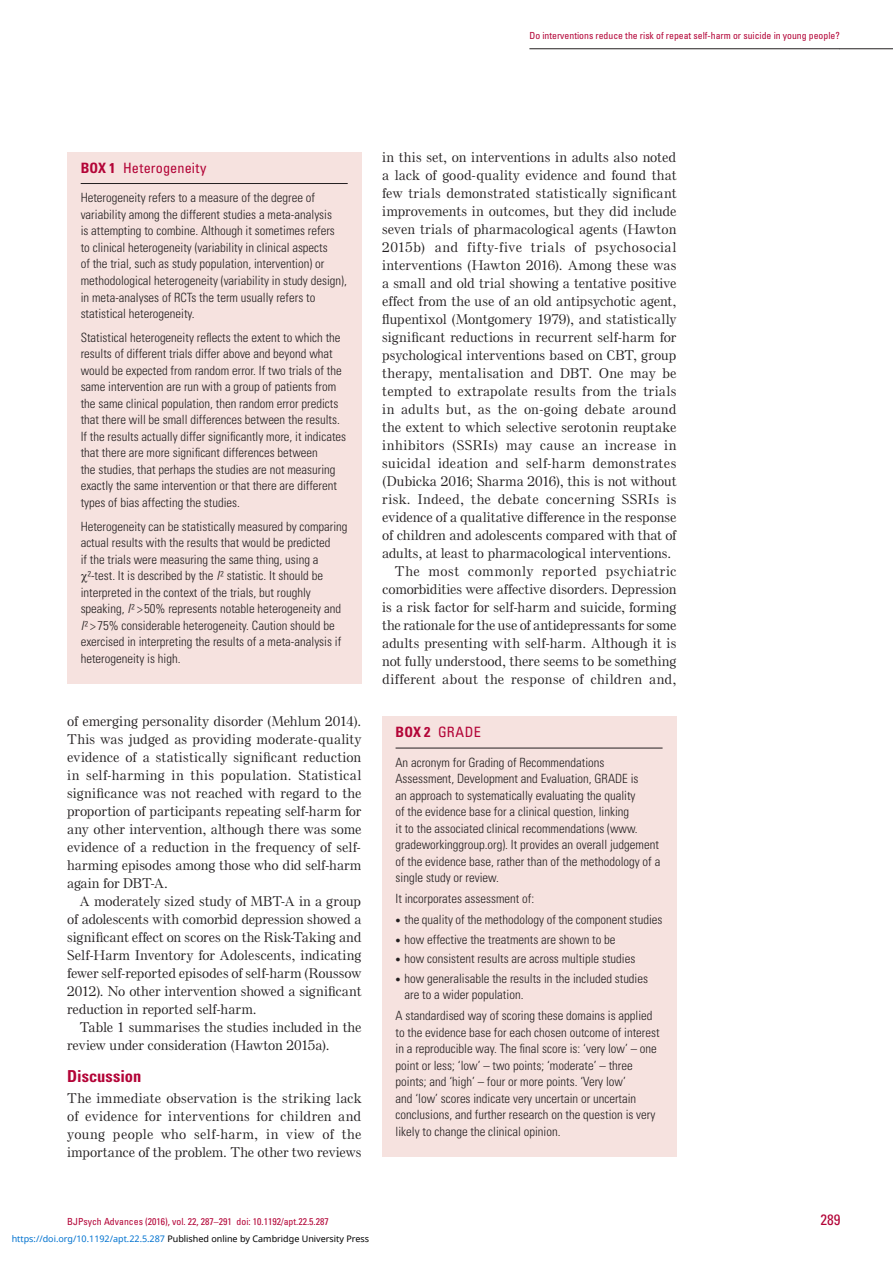
<style>
.page{position:relative;width:893px;height:1263px;background:#fff}
.page>*{position:absolute;margin:0;border:0;box-sizing:border-box;transform-origin:0 0}
.subhead_1{font:700 condensed 16.5px "Univers LT Std";letter-spacing:-.005em;color:#b30437}
.Folio{font:condensed 15px "Univers LT Std";color:#b30437}
.Box_title{font:condensed 14.25px "Univers LT Std";letter-spacing:.01em;color:#b30437}
._1st_para{font:500 13.5px/18px "Else NPL Std";letter-spacing:.015em;color:#231f20;text-align:justify}
.Body_text{font:500 13.5px/18px "Else NPL Std";letter-spacing:.015em;color:#231f20;text-align:justify}
.Box_copy{font:300 condensed 12.75px/16.5px "Univers LT Std";color:#231f20}
.running_foot_article{font:condensed 9.75px "Univers LT Std";color:#b30437}
.t1{font:9px "Noto Sans";color:#000}
.s1{font-weight:700}
.s2{font-style:italic}
.s3{font-family:"Newspaper Pi BT";font-weight:400;font-stretch:normal;font-size:7.5px}
.s4{color:#0172cf}
</style>
<div class="page">
<hr style="left:529px;top:49px;width:311px;height:1px;background:#231f20">
<hr style="left:839px;top:49px;width:54px;height:1px;background:#231f20">
<div style="left:382px;top:716px;width:294px;height:441px;background:#f6e2df"></div>
<hr style="left:396px;top:748px;width:267px;height:1px;background:#231f20">
<div style="left:67px;top:152px;width:294px;height:532px;background:#f6e2df"></div>
<hr style="left:81px;top:183px;width:267px;height:1px;background:#231f20">
<p class="running_foot_article" style="left:529px;top:30px;width:312px">Do interventions reduce the risk of repeat self-harm or suicide in young people?</p>
<p class="Box_title" style="left:81px;top:159px;width:127px"><span class="s1">BOX 1</span> Heterogeneity</p>
<p class="Box_copy" style="left:81px;top:190px;width:268px">Heterogeneity refers to a measure of the degree of variability among the different studies a meta-analysis<br>is attempting to combine. Although it sometimes refers to clinical heterogeneity (variability in clinical aspects<br>of the trial, such as study population, intervention) or methodological heterogeneity (variability in study design), in meta-analyses of RCTs the term usually refers to statistical heterogeneity.</p>
<p class="Box_copy" style="left:81px;top:329px;width:267px">Statistical heterogeneity reflects the extent to which the results of different trials differ above and beyond what would be expected from random error. If two trials of the same intervention are run with a group of patients from the same clinical population, then random error predicts that there will be small differences between the results.<br>If the results actually differ significantly more, it indicates that there are more significant differences between<br>the studies, that perhaps the studies are not measuring exactly the same intervention or that there are different types of bias affecting the studies.</p>
<p class="Box_copy" style="left:81px;top:518px;width:268px">Heterogeneity can be statistically measured by comparing</p>
<p class="Box_copy" style="left:81px;top:534px;width:251px">actual results with the results that would be predicted</p>
<p class="Box_copy" style="left:81px;top:551px;width:239px">if the trials were measuring the same thing, using a</p>
<p class="Box_copy" style="left:88px;top:567px;width:237px">²-test. It is described by the <span class="s2">I</span>² statistic. It should be</p>
<p class="Box_copy" style="left:81px;top:584px;width:232px">interpreted in the context of the trials, but roughly</p>
<p class="Box_copy" style="left:81px;top:600px;width:262px">speaking, <span class="s2">I</span>² &gt; 50% represents notable heterogeneity and</p>
<p class="Box_copy" style="left:81px;top:617px;width:256px"><span class="s2">I</span>² &gt; 75% considerable heterogeneity. Caution should be</p>
<p class="Box_copy" style="left:81px;top:633px;width:262px">exercised in interpreting the results of a meta-analysis if</p>
<p class="Box_copy" style="left:81px;top:650px;width:101px">heterogeneity is high.</p>
<p class="Body_text" style="left:67px;top:712px;width:296px">of emerging personality disorder (Mehlum 2014).<br>This was judged as providing moderate-quality evidence of a statistically significant reduction in self-harming in this population. Statistical significance was not reached with regard to the proportion of participants repeating self-harm for any other intervention, although there was some evidence of a reduction in the frequency of self&shy;harming episodes among those who did self-harm again for DBT-A.</p>
<p class="Body_text" style="left:67px;top:892px;width:296px;text-indent:13px">A moderately sized study of MBT-A in a group of adolescents with comorbid depression showed a significant effect on scores on the Risk-Taking and Self-Harm Inventory for Adolescents, indicating fewer self-reported episodes of self-harm (Roussow 2012). No other intervention showed a significant reduction in reported self-harm.</p>
<p class="Body_text" style="left:67px;top:1018px;width:295px;text-indent:13px">Table 1 summarises the studies included in the review under consideration (Hawton 2015a).</p>
<p class="subhead_1" style="left:67px;top:1066px;width:76px">Discussion</p>
<p class="_1st_para" style="left:67px;top:1089px;width:296px">The immediate observation is the striking lack of evidence for interventions for children and young people who self-harm, in view of the importance of the problem. The other two reviews</p>
<p class="_1st_para" style="left:382px;top:148px;width:296px">in this set, on interventions in adults also noted a lack of good-quality evidence and found that few trials demonstrated statistically significant improvements in outcomes, but they did include seven trials of pharmacological agents (Hawton 2015b) and fifty-five trials of psychosocial interventions (Hawton 2016). Among these was a small and old trial showing a tentative positive effect from the use of an old antipsychotic agent, flupentixol (Montgomery 1979), and statistically significant reductions in recurrent self-harm for psychological interventions based on CBT, group therapy, mentalisation and DBT. One may be tempted to extrapolate results from the trials in adults but, as the on-going debate around the extent to which selective serotonin reuptake inhibitors (SSRIs) may cause an increase in suicidal ideation and self-harm demonstrates (Dubicka 2016; Sharma 2016), this is not without risk. Indeed, the debate concerning SSRIs is evidence of a qualitative difference in the response of children and adolescents compared with that of adults, at least to pharmacological interventions.</p>
<p class="Body_text" style="left:382px;top:562px;width:296px;text-indent:13px">The most commonly reported psychiatric comorbidities were affective disorders. Depression is a risk factor for self-harm and suicide, forming the rationale for the use of antidepressants for some adults presenting with self-harm. Although it is not fully understood, there seems to be something different about the response of children and,</p>
<p class="Box_title" style="left:396px;top:723px;width:87px"><span class="s1">BOX 2</span> GRADE</p>
<p class="Box_copy" style="left:396px;top:754px;width:266px">An acronym for Grading of Recommendations Assessment, Development and Evaluation, GRADE is<br>an approach to systematically evaluating the quality<br>of the evidence base for a clinical question, linking<br>it to the associated clinical recommendations (www. gradeworkinggroup.org). It provides an overall judgement of the evidence base, rather than of the methodology of a single study or review.</p>
<p class="Box_copy" style="left:396px;top:891px;width:140px">It incorporates assessment of:</p>
<p class="Box_copy" style="left:396px;top:912px;width:268px"><span class="s3">•</span> the quality of the methodology of the component studies</p>
<p class="Box_copy" style="left:396px;top:931px;width:221px"><span class="s3">•</span> how effective the treatments are shown to be</p>
<p class="Box_copy" style="left:396px;top:951px;width:241px"><span class="s3">•</span> how consistent results are across multiple studies</p>
<p class="Box_copy" style="left:405px;top:970px;width:245px;text-indent:-9px"><span class="s3">•</span> how generalisable the results in the included studies are to a wider population.</p>
<p class="Box_copy" style="left:396px;top:1008px;width:266px">A standardised way of scoring these domains is applied to the evidence base for each chosen outcome of interest in a reproducible way. The final score is: ‘very low’ – one point or less; ‘low’ – two points; ‘moderate’ – three points; and ‘high’ – four or more points. ‘Very low’<br>and ‘low’ scores indicate very uncertain or uncertain conclusions, and further research on the question is very likely to change the clinical opinion.</p>
<p class="running_foot_article" style="left:67px;top:1216px;width:263px">BJPsych Advances (2016), vol. 22, 287–291 doi: 10.1192/apt.22.5.287</p>
<p class="Folio" style="left:820px;top:1210px;width:21px">289</p>
<p class="t1" style="left:12px;top:1232px;width:359px"><span class="s4">https://doi.org/10.1192/apt.22.5.287</span> Published online by Cambridge University Press</p>
</div>
